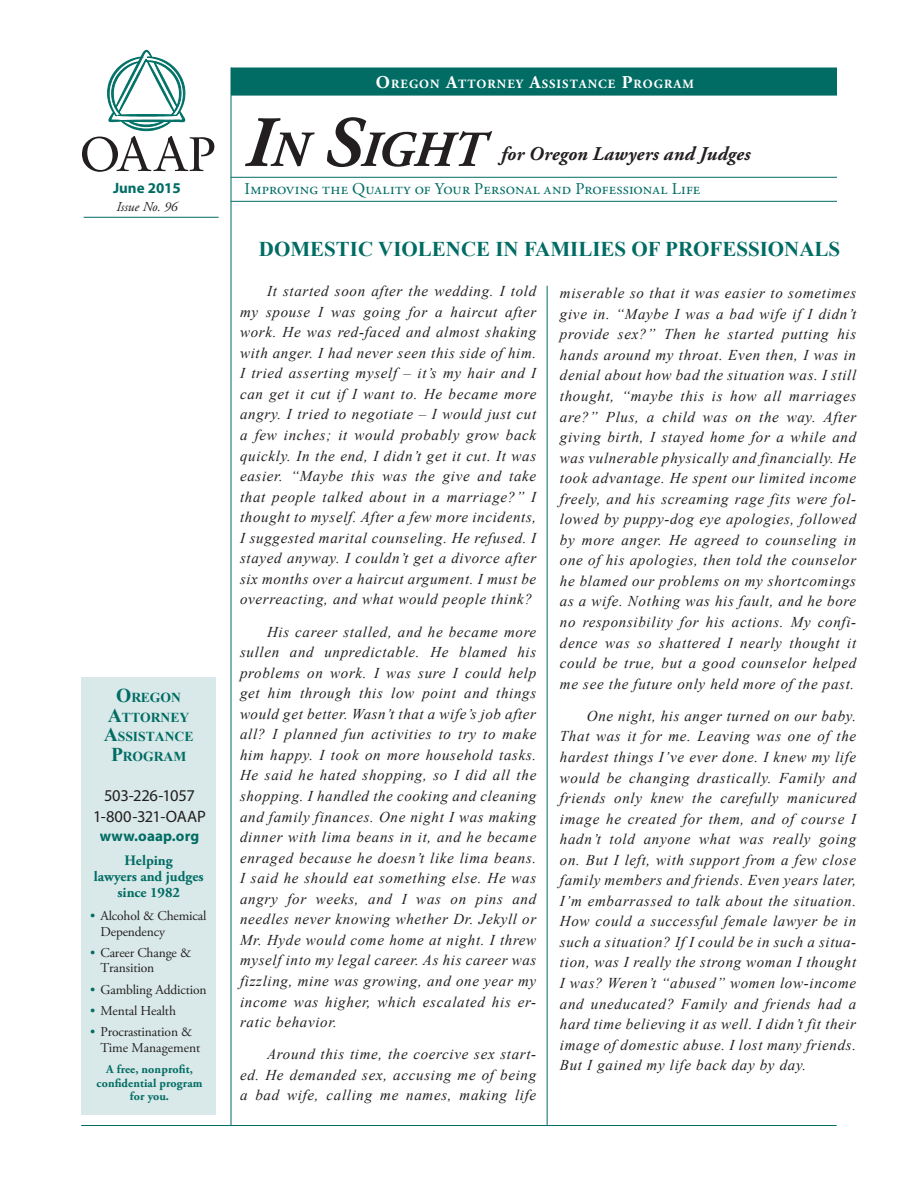
<style>
.page{position:relative;width:918px;height:1188px;background:#fff}
.page>*{position:absolute;margin:0;border:0;box-sizing:border-box;transform-origin:0 0}
.PLF_COVER_HEAD{font:italic 700 50.4px "Adobe Garamond Pro";color:#231f20}
.Story_Head_CAPS{font:700 21px "Times New Roman";color:#006c64}
.t1{font:italic 700 19.5px "Adobe Garamond Pro";letter-spacing:.01em;color:#231f20}
.t2{font:16.5px "Adobe Garamond Pro";letter-spacing:.015em;color:#006c64}
.BOX_headline{font:16.5px/21px "Myriad Pro";letter-spacing:-.015em;color:#231f20;text-align:center}
.Body_Text{font:italic 15px/20.5px "Times New Roman";letter-spacing:.045em;color:#231f20;text-align:justify}
.BOX_headline-2{font:700 15px "Myriad Pro";letter-spacing:.005em;color:#006c64}
.DATE{font:700 15px "Myriad Pro";color:#006c64}
.Story_subhead_Green{font:700 14.4px/15.9px "Adobe Garamond Pro";color:#006c64;text-align:center}
.MAST_caps_green{font:700 13.65px/19.5px "Times New Roman";color:#006c64;text-align:center}
.Mast_Bullet{font:13.5px/15.8px "Adobe Garamond Pro";letter-spacing:-.01em;color:#231f20}
.TOC_Issue_No{font:italic 13.5px "Adobe Garamond Pro";color:#231f20}
.t3{font:700 12.6px "Adobe Garamond Pro";letter-spacing:.08em;color:#fff}
.Story_subhead_Green-2{font:700 12px/13.5px "Adobe Garamond Pro";letter-spacing:.01em;color:#006c64;text-align:center}
.s1{font-size:18px}
.s2{font-size:72px}
.s3{font-size:19.5px}
.s4{color:#006c64}
</style>
<div class="page">
<div style="left:231px;top:68px;width:606px;height:28px;background:#006c64;border:2px solid #006c64"></div>
<hr style="left:231px;top:177px;width:606px;height:1px;background:#006c64">
<hr style="left:231px;top:201px;width:606px;height:1px;background:#006c64">
<hr style="left:84px;top:217px;width:135px;height:1px;background:#006c64">
<hr style="left:231px;top:68px;width:1px;height:1058px;background:#006c64">
<hr style="left:81px;top:1125px;width:756px;height:1px;background:#006c64">
<div style="left:81px;top:677px;width:135px;height:438px;background:#d9e8e8"></div>
<svg style="left:82px;top:50px;width:132px;height:122px"></svg>
<hr style="left:547px;top:286px;width:1px;height:840px;background:#006c64">
<p class="t3" style="left:376px;top:77px;width:319px"><span class="s1">O</span>REGON <span class="s1">A</span>TTORNEY <span class="s1">A</span>SSISTANCE <span class="s1">P</span>ROGRAM</p>
<p class="PLF_COVER_HEAD" style="left:245px;top:121px;width:241px"><span class="s2">I</span>n <span class="s2">S</span>ight</p>
<p class="t1" style="left:501px;top:143px;width:251px">for Oregon Lawyers and Judges</p>
<p class="DATE" style="left:113px;top:178px;width:69px">June 2015</p>
<p class="t2" style="left:245px;top:179px;width:457px">Improving the Quality of Your Personal and Professional Life</p>
<p class="TOC_Issue_No" style="left:116px;top:199px;width:63px">Issue No. 96</p>
<p class="MAST_caps_green" style="left:104px;top:688px;width:91px"><span class="s3">O</span>REGON<br><span class="s3">A</span>TTORNEY<br><span class="s3">A</span>SSISTANCE<br><span class="s3">P</span>ROGRAM</p>
<p class="BOX_headline" style="left:93px;top:784px;width:114px">503-226-1057<br>1-800-321-OAAP</p>
<p class="BOX_headline-2" style="left:100px;top:826px;width:101px">www.oaap.org</p>
<p class="Story_subhead_Green" style="left:94px;top:853px;width:111px">Helping<br>lawyers and judges since 1982</p>
<p class="Mast_Bullet" style="left:100px;top:908px;width:108px;text-indent:-10px"><span class="s4">•</span> Alcohol &amp; Chemical<br>Dependency</p>
<p class="Mast_Bullet" style="left:100px;top:945px;width:92px;text-indent:-10px"><span class="s4">•</span> Career Change &amp;<br>Transition</p>
<p class="Mast_Bullet" style="left:90px;top:982px;width:118px"><span class="s4">•</span> Gambling Addiction</p>
<p class="Mast_Bullet" style="left:90px;top:1003px;width:87px"><span class="s4">•</span> Mental Health</p>
<p class="Mast_Bullet" style="left:100px;top:1024px;width:101px;text-indent:-10px"><span class="s4">•</span> Procrastination &amp;<br>Time Management</p>
<p class="Story_subhead_Green-2" style="left:97px;top:1063px;width:107px">A free, nonprofit, confidential program for you.</p>
<p class="Story_Head_CAPS" style="left:259px;top:235px;width:583px">DOMESTIC VIOLENCE IN FAMILIES OF PROFESSIONALS</p>
<p class="Body_Text" style="left:240px;top:280px;width:298px;text-indent:27px">It started soon after the wedding. I told my spouse I was going for a haircut after work. He was red-faced and almost shaking with anger. I had never seen this side of him.<br>I tried asserting myself – it’s my hair and I can get it cut if I want to. He became more angry. I tried to negotiate – I would just cut a few inches; it would probably grow back quickly. In the end, I didn’t get it cut. It was easier. “Maybe this was the give and take that people talked about in a marriage?” I thought to myself. After a few more incidents, I suggested marital counseling. He refused. I stayed anyway. I couldn’t get a divorce after six months over a haircut argument. I must be overreacting, and what would people think?</p>
<p class="Body_Text" style="left:240px;top:621px;width:298px;text-indent:27px">His career stalled, and he became more sullen and unpredictable. He blamed his problems on work. I was sure I could help get him through this low point and things would get better. Wasn’t that a wife’s job after all? I planned fun activities to try to make him happy. I took on more household tasks.<br>He said he hated shopping, so I did all the shopping. I handled the cooking and cleaning and family finances. One night I was making dinner with lima beans in it, and he became enraged because he doesn’t like lima beans.<br>I said he should eat something else. He was angry for weeks, and I was on pins and needles never knowing whether Dr. Jekyll or Mr. Hyde would come home at night. I threw myself into my legal career. As his career was fizzling, mine was growing, and one year my income was higher, which escalated his er&shy;ratic behavior.</p>
<p class="Body_Text" style="left:240px;top:1044px;width:298px;text-indent:27px">Around this time, the coercive sex start&shy;ed. He demanded sex, accusing me of being a bad wife, calling me names, making life</p>
<p class="Body_Text" style="left:560px;top:283px;width:298px">miserable so that it was easier to sometimes give in. “Maybe I was a bad wife if I didn’t provide sex?” Then he started putting his hands around my throat. Even then, I was in denial about how bad the situation was. I still thought, “maybe this is how all marriages are?” Plus, a child was on the way. After giving birth, I stayed home for a while and was vulnerable physically and financially. He took advantage. He spent our limited income freely, and his screaming rage fits were fol&shy;lowed by puppy-dog eye apologies, followed by more anger. He agreed to counseling in one of his apologies, then told the counselor he blamed our problems on my shortcomings as a wife. Nothing was his fault, and he bore no responsibility for his actions. My confi&shy;dence was so shattered I nearly thought it could be true, but a good counselor helped me see the future only held more of the past.</p>
<p class="Body_Text" style="left:560px;top:705px;width:298px;text-indent:27px">One night, his anger turned on our baby.<br>That was it for me. Leaving was one of the hardest things I’ve ever done. I knew my life would be changing drastically. Family and friends only knew the carefully manicured image he created for them, and of course I hadn’t told anyone what was really going on. But I left, with support from a few close family members and friends. Even years later, I’m embarrassed to talk about the situation.<br>How could a successful female lawyer be in such a situation? If I could be in such a situa&shy;tion, was I really the strong woman I thought I was? Weren’t “abused” women low-income and uneducated? Family and friends had a hard time believing it as well. I didn’t fit their image of domestic abuse. I lost many friends.<br>But I gained my life back day by day.</p>
</div>
